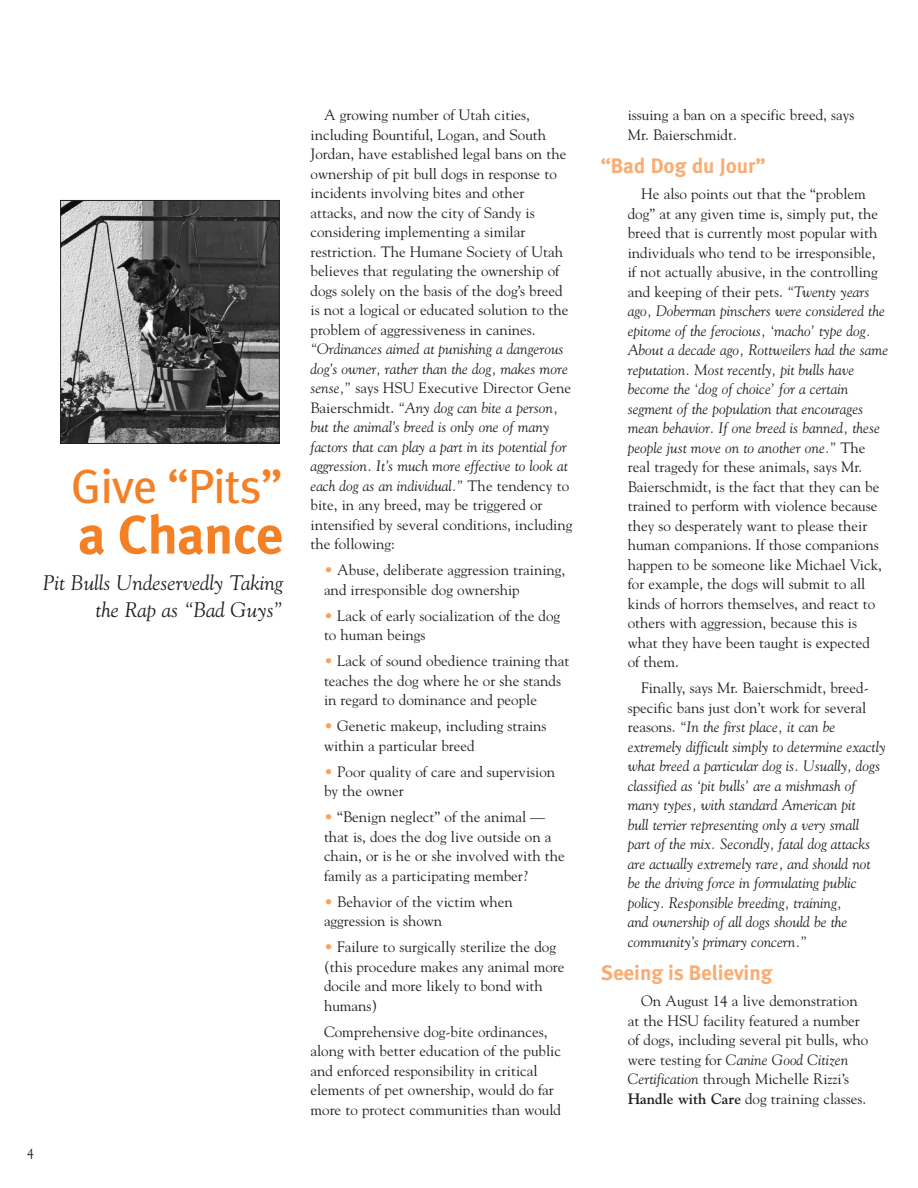
<style>
.page{position:relative;width:918px;height:1188px;background:#fff}
.page>*{position:absolute;margin:0;border:0;box-sizing:border-box;transform-origin:0 0}
.t1{font:700 54px "Meta";letter-spacing:-.01em;color:#f48026}
.t2{font:48px "Meta";letter-spacing:-.025em;color:#f48026}
.t3{font:italic 21px/27px "Goudy";color:#231f20;text-align:right}
.t4{font:700 21px "Meta";color:#f9ad73}
.t5{font:15px/19.5px "Goudy";color:#231f20}
.t6{font:italic 15px/19.5px "Goudy";color:#231f20}
.t7{font:13.5px "Goudy";color:#231f20}
.s1{font-style:normal}
.s2{color:#f9a260}
.s3{font-style:italic}
.s4{font-weight:700}
</style>
<div class="page">
<img style="left:62px;top:202px;width:216px;height:240px">
<div style="left:60px;top:200px;width:220px;height:244px;border:1px solid #231f20"></div>
<h2 class="t2" style="left:71px;top:470px;width:214px">Give “Pits”</h2>
<h1 class="t1" style="left:78px;top:516px;width:207px">a Chance</h1>
<h3 class="t3" style="left:43px;top:569px;width:242px">Pit Bulls Undeservedly Taking the Rap as “Bad Guys”</h3>
<p class="t7" style="left:27px;top:1146px;width:8px">4</p>
<p class="t5" style="left:310px;top:105px;width:259px;text-indent:14px">A growing number of Utah cities, including Bountiful, Logan, and South Jordan, have established legal bans on the ownership of pit bull dogs in response to incidents involving bites and other attacks, and now the city of Sandy is considering implementing a similar restriction. The Humane Society of Utah believes that regulating the ownership of dogs solely on the basis of the dog’s breed is not a logical or educated solution to the problem of aggressiveness in canines.</p>
<p class="t6" style="left:310px;top:339px;width:263px">“Ordinances aimed at punishing a dangerous dog’s owner, rather than the dog, makes more sense,” <span class="s1">says HSU Executive Director Gene Baierschmidt.</span> “Any dog can bite a person, but the animal’s breed is only one of many factors that can play a part in its potential for aggression. It’s much more effective to look at each dog as an individual.” <span class="s1">The tendency to bite, in any breed, may be triggered or intensified by several conditions, including the following:</span></p>
<p class="t5" style="left:324px;top:560px;width:243px"><span class="s2">•</span> Abuse, deliberate aggression training, and irresponsible dog ownership</p>
<p class="t5" style="left:324px;top:606px;width:238px"><span class="s2">•</span> Lack of early socialization of the dog to human beings</p>
<p class="t5" style="left:324px;top:651px;width:247px"><span class="s2">•</span> Lack of sound obedience training that teaches the dog where he or she stands in regard to dominance and people</p>
<p class="t5" style="left:324px;top:716px;width:224px"><span class="s2">•</span> Genetic makeup, including strains within a particular breed</p>
<p class="t5" style="left:324px;top:762px;width:233px"><span class="s2">•</span> Poor quality of care and supervision by the owner</p>
<p class="t5" style="left:324px;top:807px;width:242px"><span class="s2">•</span> “Benign neglect” of the animal — that is, does the dog live outside on a chain, or is he or she involved with the family as a participating member?</p>
<p class="t5" style="left:324px;top:892px;width:190px"><span class="s2">•</span> Behavior of the victim when aggression is shown</p>
<p class="t5" style="left:324px;top:937px;width:242px"><span class="s2">•</span> Failure to surgically sterilize the dog (this procedure makes any animal more docile and more likely to bond with humans)</p>
<p class="t5" style="left:310px;top:1022px;width:252px;text-indent:14px">Comprehensive dog-bite ordinances, along with better education of the public and enforced responsibility in critical elements of pet ownership, would do far more to protect communities than would</p>
<p class="t5" style="left:628px;top:105px;width:228px">issuing a ban on a specific breed, says<br>Mr. Baierschmidt.</p>
<h3 class="t4" style="left:601px;top:159px;width:166px">“Bad Dog du Jour”</h3>
<p class="t5" style="left:628px;top:184px;width:262px;text-indent:14px">He also points out that the “problem dog” at any given time is, simply put, the breed that is currently most popular with individuals who tend to be irresponsible,<br>if not actually abusive, in the controlling and keeping of their pets. <span class="s3">“Twenty years ago, Doberman pinschers were considered the epitome of the ferocious, ‘macho’ type dog.<br>About a decade ago, Rottweilers had the same reputation. Most recently, pit bulls have become the ‘dog of choice’ for a certain segment of the population that encourages mean behavior. If one breed is banned, these people just move on to another one.”</span> The real tragedy for these animals, says Mr.<br>Baierschmidt, is the fact that they can be trained to perform with violence because they so desperately want to please their human companions. If those companions happen to be someone like Michael Vick, for example, the dogs will submit to all kinds of horrors themselves, and react to others with aggression, because this is what they have been taught is expected<br>of them.</p>
<p class="t6" style="left:628px;top:678px;width:260px;text-indent:14px"><span class="s1">Finally, says Mr. Baierschmidt, breed&shy;specific bans just don’t work for several reasons.</span> “In the first place, it can be extremely difficult simply to determine exactly what breed a particular dog is. Usually, dogs classified as ‘pit bulls’ are a mishmash of many types, with standard American pit<br>bull terrier representing only a very small<br>part of the mix. Secondly, fatal dog attacks are actually extremely rare, and should not be the driving force in formulating public policy. Responsible breeding, training,<br>and ownership of all dogs should be the community’s primary concern.”</p>
<h3 class="t4" style="left:601px;top:966px;width:173px">Seeing is Believing</h3>
<p class="t5" style="left:628px;top:991px;width:242px;text-indent:14px">On August 14 a live demonstration at the HSU facility featured a number of dogs, including several pit bulls, who were testing for <span class="s3">Canine Good Citizen Certification</span> through Michelle Rizzi’s <span class="s4">Handle with Care</span> dog training classes.</p>
</div>
